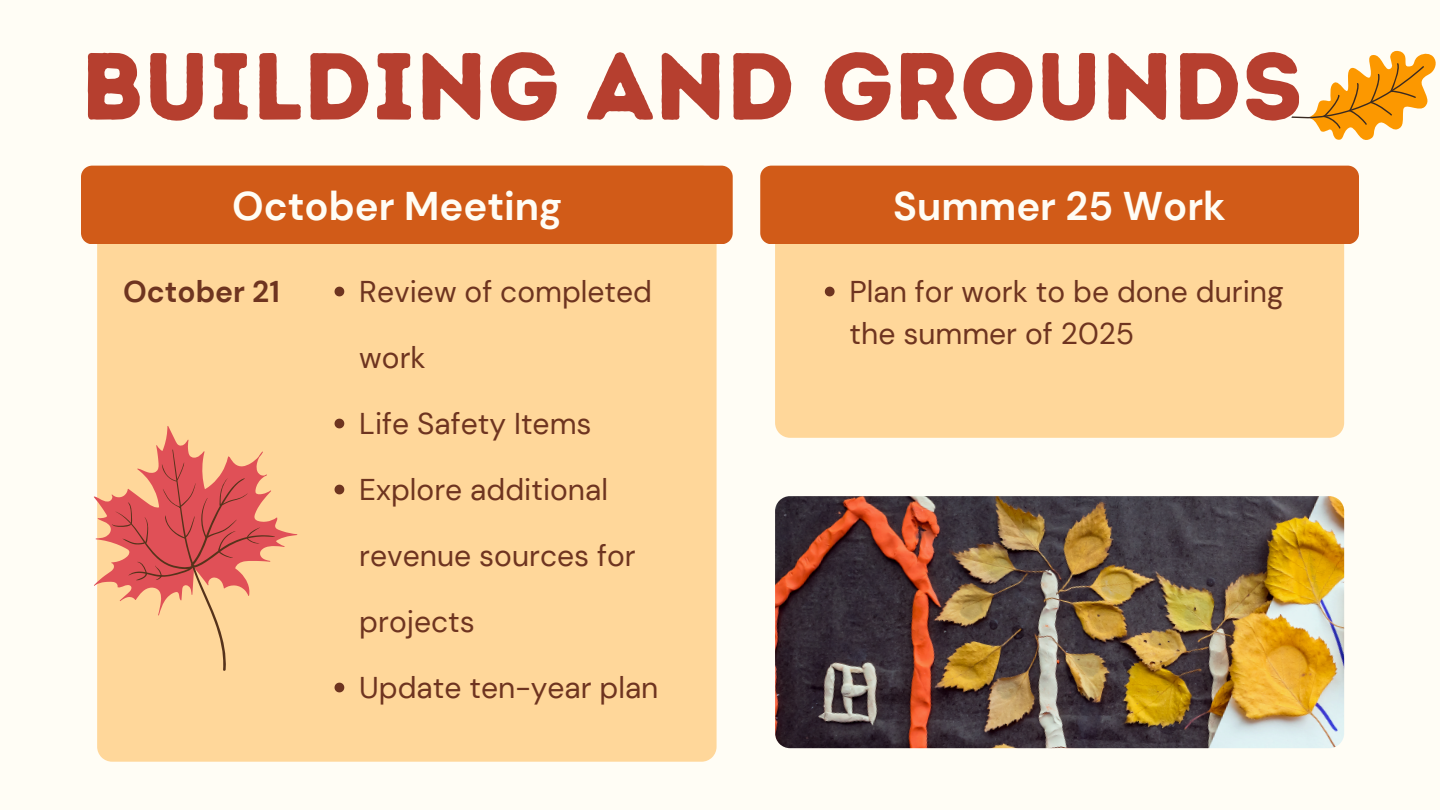
<style>
.page{position:relative;width:1440px;height:810px;background:#fffdf5}
.page>*{position:absolute;margin:0;border:0;box-sizing:border-box;transform-origin:0 0}
.t1{font:95px "Intro Rust Base";color:#b63f2f}
.t2{font:700 40px "DM Sans";color:#fffdf5}
.t3{font:30px/42px "DM Sans";color:#6e3420}
.t4{font:700 30px "DM Sans";color:#6e3420}
</style>
<div class="page">
<div style="left:97px;top:244px;width:620px;height:518px;background:#ffd79a"></div>
<div style="left:81px;top:166px;width:652px;height:78px;background:#d15b18"></div>
<svg style="left:1291px;top:50px;width:145px;height:119px"></svg>
<div style="left:775px;top:244px;width:569px;height:194px;background:#ffd79a"></div>
<div style="left:760px;top:166px;width:599px;height:78px;background:#d15b18;border-radius:11px"></div>
<img style="left:775px;top:496px;width:569px;height:252px">
<svg style="left:94px;top:426px;width:203px;height:245px;background:#efa681"></svg>
<svg style="left:335px;top:287px;width:9px;height:9px"></svg>
<svg style="left:335px;top:419px;width:9px;height:9px"></svg>
<svg style="left:335px;top:485px;width:9px;height:9px"></svg>
<svg style="left:335px;top:683px;width:9px;height:9px"></svg>
<svg style="left:825px;top:287px;width:10px;height:9px"></svg>
<p class="t1" style="left:81px;top:29px;width:1223px">BUILDING AND GROUNDS</p>
<p class="t2" style="left:232px;top:181px;width:331px">October Meeting</p>
<p class="t2" style="left:893px;top:180px;width:334px">Summer 25 Work</p>
<h1 class="t3" style="left:359px;top:270px;width:294px">Review of completed</h1>
<h1 class="t3" style="left:359px;top:336px;width:68px">work</h1>
<p class="t4" style="left:123px;top:272px;width:158px">October 21</p>
<h2 class="t3" style="left:850px;top:270px;width:436px">Plan for work to be done during the summer of 2025</h2>
<h2 class="t3" style="left:359px;top:402px;width:234px">Life Safety Items</h2>
<h3 class="t3" style="left:359px;top:468px;width:250px">Explore additional</h3>
<h3 class="t3" style="left:359px;top:534px;width:278px">revenue sources for</h3>
<h3 class="t3" style="left:359px;top:600px;width:117px">projects</h3>
<p class="t3" style="left:359px;top:666px;width:301px">Update ten-year plan</p>
</div>
